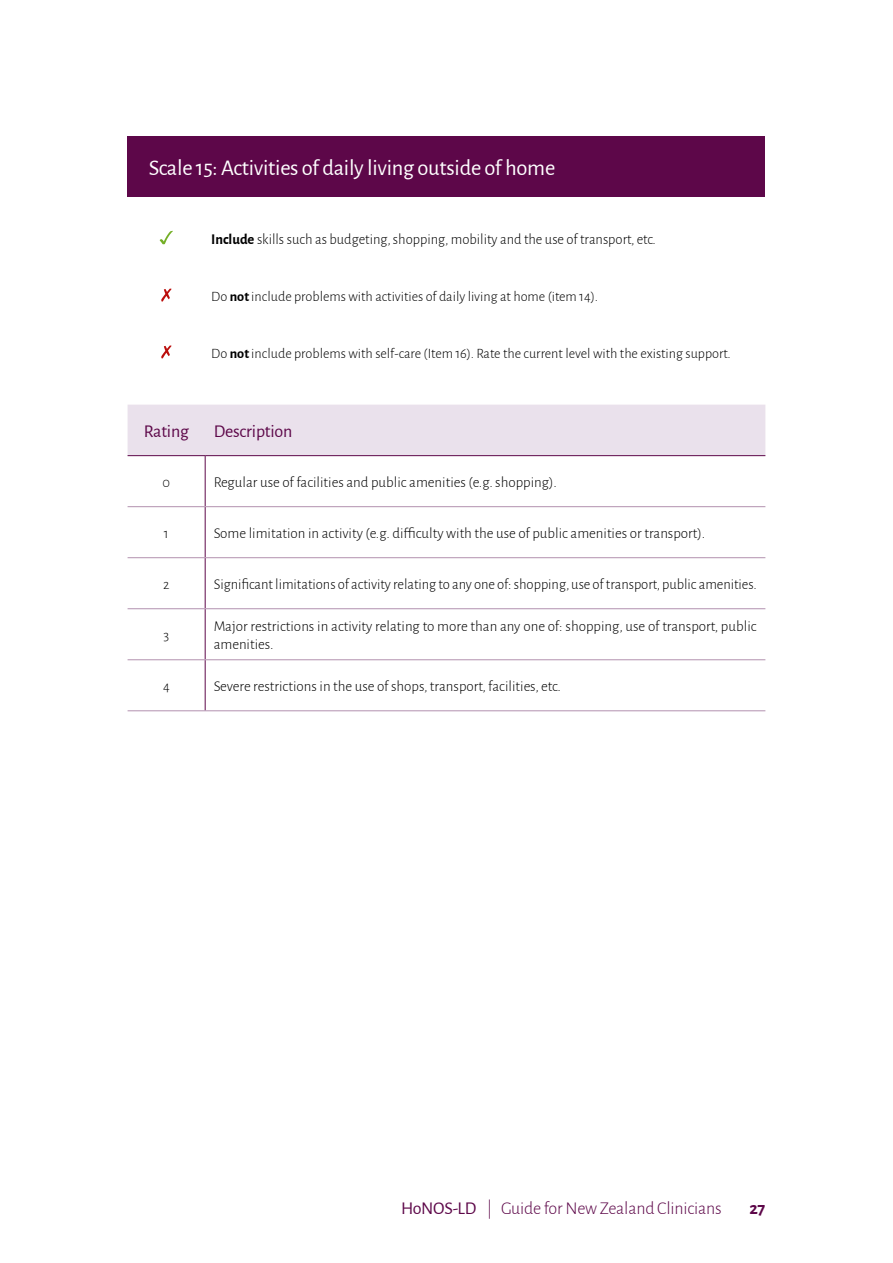
<style>
.page{position:relative;width:893px;height:1263px;background:#fff}
.page>*{position:absolute;margin:0;border:0;box-sizing:border-box;transform-origin:0 0}
.t1{font:22.5px "Alegreya Sans";letter-spacing:-.01em;color:#fff}
.t2{font:300 18px "Alegreya Sans";letter-spacing:-.01em;color:#5d0749}
.t3{font:18px "Alegreya Sans";letter-spacing:-.01em;color:#5d0749}
.t4{font:700 18px "Alegreya Sans";color:#5d0749}
.t5{font:300 15px/18px "Alegreya Sans";color:#000}
.t6{font:300 14.25px "Alegreya Sans";color:#000}
.s1{font-weight:700}
.s2{font-weight:400}
</style>
<div class="page">
<div style="left:128px;top:136px;width:637px;height:61px;background:#5d0749"></div>
<div style="left:128px;top:405px;width:637px;height:50px;background:#eae1ec"></div>
<hr style="left:128px;top:455px;width:77px;height:1px;background:#5d0749">
<hr style="left:205px;top:455px;width:560px;height:1px;background:#5d0749">
<hr style="left:205px;top:456px;width:1px;height:50px;background:#5d0749">
<hr style="left:205px;top:507px;width:1px;height:50px;background:#5d0749">
<hr style="left:205px;top:558px;width:1px;height:50px;background:#5d0749">
<hr style="left:205px;top:609px;width:1px;height:50px;background:#5d0749">
<hr style="left:205px;top:660px;width:1px;height:50px;background:#5d0749">
<hr style="left:128px;top:506px;width:77px;height:1px;background:#b291af">
<hr style="left:205px;top:506px;width:560px;height:1px;background:#b291af">
<hr style="left:128px;top:557px;width:77px;height:1px;background:#b291af">
<hr style="left:205px;top:557px;width:560px;height:1px;background:#b291af">
<hr style="left:128px;top:608px;width:77px;height:1px;background:#b291af">
<hr style="left:205px;top:608px;width:560px;height:1px;background:#b291af">
<hr style="left:128px;top:659px;width:77px;height:1px;background:#b291af">
<hr style="left:205px;top:659px;width:560px;height:1px;background:#b291af">
<hr style="left:128px;top:710px;width:77px;height:1px;background:#b291af">
<hr style="left:205px;top:710px;width:560px;height:1px;background:#b291af">
<svg style="left:160px;top:231px;width:13px;height:13px"></svg>
<svg style="left:161px;top:288px;width:10px;height:14px"></svg>
<svg style="left:161px;top:345px;width:10px;height:13px"></svg>
<h1 class="t1" style="left:149px;top:153px;width:408px">Scale 15: Activities of daily living outside of home</h1>
<p class="t5" style="left:211px;top:229px;width:446px"><span class="s1">Include</span> skills such as budgeting, shopping, mobility and the use of transport, etc.</p>
<p class="t6" style="left:211px;top:287px;width:388px">Do <span class="s1">not</span> include problems with activities of daily living at home (item 14).</p>
<p class="t6" style="left:211px;top:344px;width:521px">Do <span class="s1">not</span> include problems with self-care (Item 16). Rate the current level with the existing support.</p>
<p class="t3" style="left:144px;top:419px;width:47px">Rating</p>
<p class="t3" style="left:214px;top:419px;width:80px">Description</p>
<p class="t6" style="left:163px;top:473px;width:9px">0</p>
<p class="t5" style="left:214px;top:473px;width:345px">Regular use of facilities and public amenities (e.g. shopping).</p>
<p class="t6" style="left:164px;top:524px;width:6px">1</p>
<p class="t5" style="left:214px;top:524px;width:493px">Some limitation in activity (e.g. difficulty with the use of public amenities or transport).</p>
<p class="t6" style="left:163px;top:575px;width:8px">2</p>
<p class="t5" style="left:214px;top:575px;width:545px">Significant limitations of activity relating to any one of: shopping, use of transport, public amenities.</p>
<p class="t6" style="left:163px;top:626px;width:7px">3</p>
<p class="t5" style="left:214px;top:617px;width:544px">Major restrictions in activity relating to more than any one of: shopping, use of transport, public amenities.</p>
<p class="t6" style="left:163px;top:677px;width:8px">4</p>
<p class="t5" style="left:214px;top:677px;width:349px">Severe restrictions in the use of shops, transport, facilities, etc.</p>
<p class="t2" style="left:401px;top:1197px;width:322px"><span class="s2">HoNOS-LD</span> | Guide for New Zealand Clinicians</p>
<p class="t4" style="left:749px;top:1195px;width:18px">27</p>
</div>
